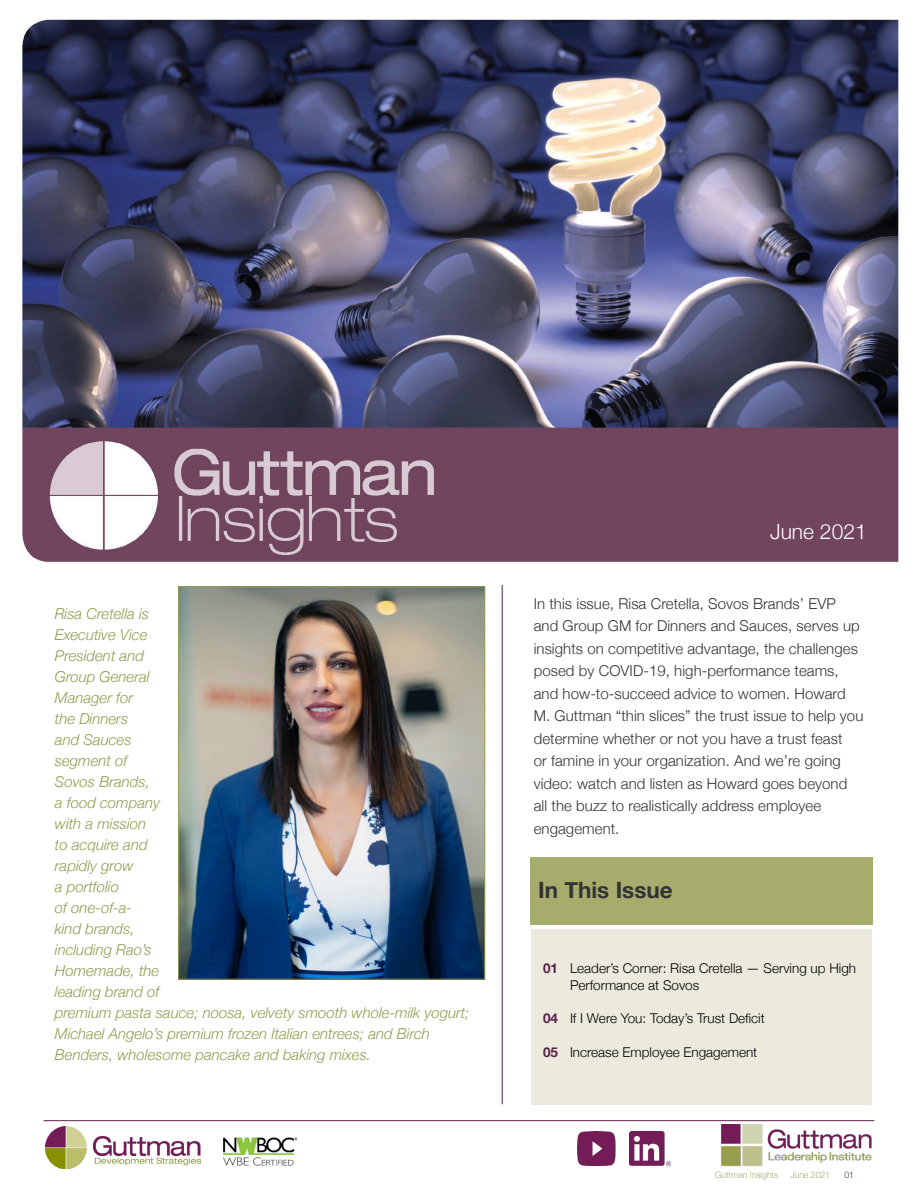
<style>
.page{position:relative;width:918px;height:1188px;background:#fff}
.page>*{position:absolute;margin:0;border:0;box-sizing:border-box;transform-origin:0 0}
.t1{font:700 22.5px "Helvetica Neue";color:#333}
.t2{font:300 21px "Helvetica Neue";color:#fff}
.t3{font:300 15px/22.5px "Helvetica Neue";letter-spacing:.005em;color:#333}
.t4{font:italic 300 15px/21px "Helvetica Neue";color:#949b50}
.t5{font:300 13.5px/16.6px "Helvetica Neue";color:#000}
.t6{font:300 9px "Helvetica Neue";color:#a6ac6c;scale:.96 1}
.t7{font:300 9px "Helvetica Neue";color:#5a2049;scale:.96 1}
.s1{font-weight:700;color:#5a2049}
</style>
<div class="page">
<hr style="left:44px;top:1120px;width:830px;height:1px;background:#5a2049">
<img style="left:721px;top:1124px;width:151px;height:42px">
<img style="left:45px;top:1127px;width:156px;height:41px">
<img style="left:223px;top:1137px;width:73px;height:29px">
<img style="left:578px;top:1131px;width:38px;height:34px">
<img style="left:629px;top:1131px;width:42px;height:35px">
<div style="left:531px;top:929px;width:340px;height:175px;background:#ebeadd"></div>
<div style="left:530px;top:858px;width:342px;height:67px;background:#a6ac6c"></div>
<img style="left:22px;top:19px;width:878px;height:544px">
<hr style="left:502px;top:585px;width:1px;height:519px;background:#5a2049">
<img style="left:180px;top:588px;width:303px;height:390px">
<div style="left:178px;top:586px;width:307px;height:394px;border:1px solid #949b50"></div>
<p class="t4" style="left:55px;top:602px;width:416px">Risa Cretella is<br>Executive Vice<br>President and<br>Group General<br>Manager for<br>the Dinners<br>and Sauces<br>segment of<br>Sovos Brands,<br>a food company<br>with a mission<br>to acquire and<br>rapidly grow<br>a portfolio<br>of one-of-a-<br>kind brands,<br>including Rao’s<br>Homemade, the<br>leading brand of<br>premium pasta sauce; noosa, velvety smooth whole-milk yogurt;<br>Michael Angelo’s premium frozen Italian entrees; and Birch<br>Benders, wholesome pancake and baking mixes.</p>
<h2 class="t2" style="left:770px;top:515px;width:98px">June 2021</h2>
<p class="t3" style="left:534px;top:591px;width:331px">In this issue, Risa Cretella, Sovos Brands’ EVP and Group GM for Dinners and Sauces, serves up insights on competitive advantage, the challenges posed by COVID-19, high-performance teams, and how-to-succeed advice to women. Howard M. Guttman “thin slices” the trust issue to help you determine whether or not you have a trust feast<br>or famine in your organization. And we’re going video: watch and listen as Howard goes beyond all the buzz to realistically address employee engagement.</p>
<h1 class="t1" style="left:538px;top:872px;width:136px">In This Issue</h1>
<p class="t5" style="left:570px;top:959px;width:288px;text-indent:-27px"><span class="s1">01</span> Leader’s Corner: Risa Cretella — Serving up High<br>Performance at Sovos</p>
<p class="t5" style="left:543px;top:1009px;width:223px"><span class="s1">04</span> If I Were You: Today’s Trust Deficit</p>
<p class="t5" style="left:543px;top:1043px;width:216px"><span class="s1">05</span> Increase Employee Engagement</p>
<p class="t6" style="left:715px;top:1168px;width:67px">Guttman Insights</p>
<p class="t6" style="left:790px;top:1168px;width:43px">June 2021</p>
<p class="t7" style="left:844px;top:1168px;width:12px">01</p>
</div>
